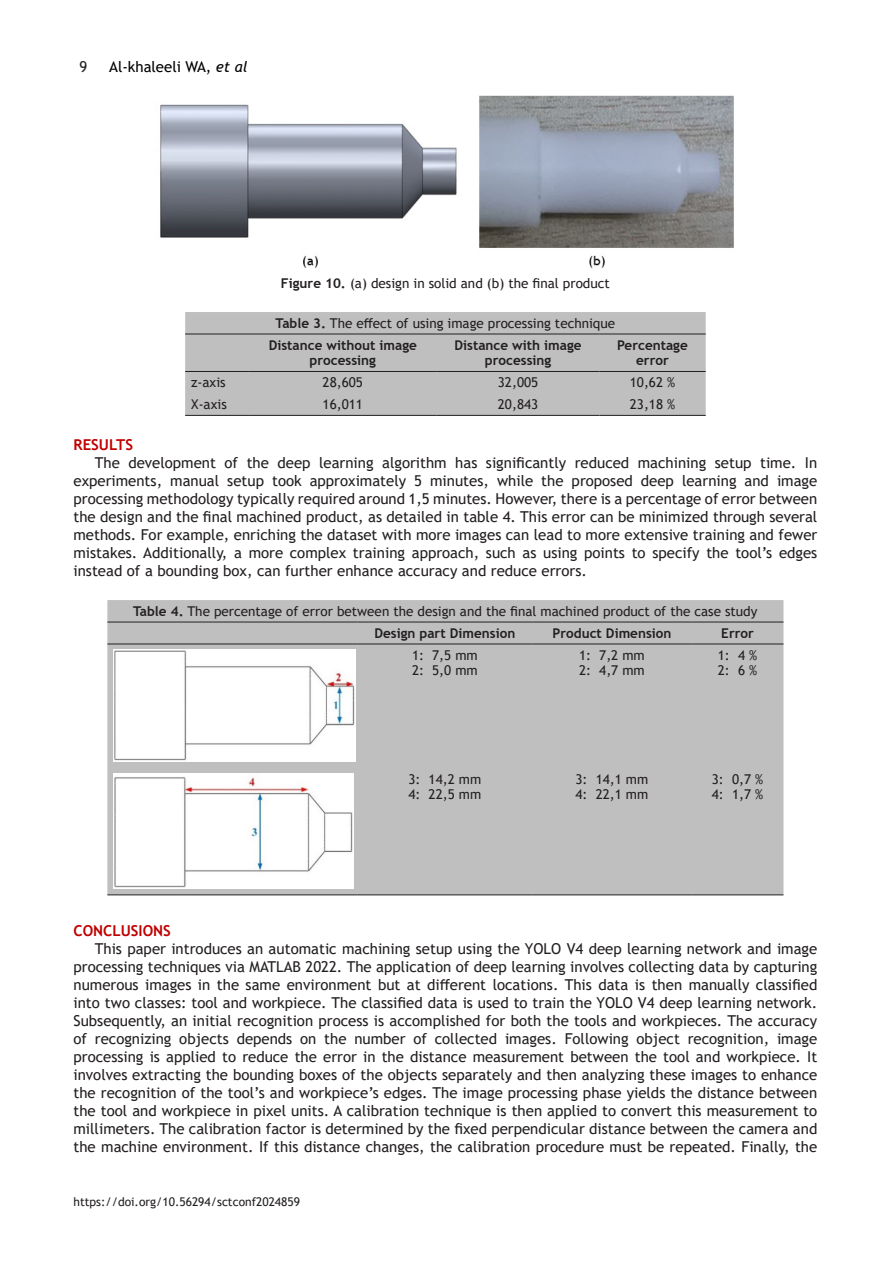
<style>
.page{position:relative;width:893px;height:1263px;background:#fff}
.page>*{position:absolute;margin:0;border:0;box-sizing:border-box;transform-origin:0 0}
.t1{font:15px/18px "Trebuchet MS";color:#231f20;text-align:justify}
.List_Paragraph{font:700 15px "Trebuchet MS";color:#c00000}
.t2{font:15px "Trebuchet MS";color:#000}
.List_Paragraph-2{font:13.5px "Trebuchet MS";color:#231f20}
.t3{font:700 13.5px/15.5px "Trebuchet MS";color:#231f20;text-align:center}
.t4{font:12px "Trebuchet MS";color:#231f20}
.s1{font-style:italic}
.s2{font-weight:700}
</style>
<div class="page">
<img style="left:160px;top:95px;width:574px;height:174px">
<div style="left:185px;top:312px;width:521px;height:103px;background:#bfbfbf"></div>
<hr style="left:185px;top:334px;width:64px;height:1px;background:#231f20">
<hr style="left:249px;top:334px;width:188px;height:1px;background:#231f20">
<hr style="left:437px;top:334px;width:162px;height:1px;background:#231f20">
<hr style="left:599px;top:334px;width:107px;height:1px;background:#231f20">
<hr style="left:185px;top:371px;width:64px;height:1px;background:#231f20">
<hr style="left:249px;top:371px;width:188px;height:1px;background:#231f20">
<hr style="left:437px;top:371px;width:162px;height:1px;background:#231f20">
<hr style="left:599px;top:371px;width:107px;height:1px;background:#231f20">
<hr style="left:185px;top:415px;width:64px;height:1px;background:#231f20">
<hr style="left:249px;top:415px;width:188px;height:1px;background:#231f20">
<hr style="left:437px;top:415px;width:162px;height:1px;background:#231f20">
<hr style="left:599px;top:415px;width:107px;height:1px;background:#231f20">
<div style="left:107px;top:600px;width:676px;height:294px;background:#bfbfbf"></div>
<hr style="left:107px;top:622px;width:251px;height:1px;background:#231f20">
<hr style="left:358px;top:622px;width:174px;height:1px;background:#231f20">
<hr style="left:532px;top:622px;width:160px;height:1px;background:#231f20">
<hr style="left:692px;top:622px;width:91px;height:1px;background:#231f20">
<hr style="left:107px;top:644px;width:251px;height:1px;background:#231f20">
<hr style="left:358px;top:644px;width:174px;height:1px;background:#231f20">
<hr style="left:532px;top:644px;width:160px;height:1px;background:#231f20">
<hr style="left:692px;top:644px;width:91px;height:1px;background:#231f20">
<hr style="left:107px;top:894px;width:251px;height:1px;background:#231f20">
<hr style="left:358px;top:894px;width:174px;height:1px;background:#231f20">
<hr style="left:532px;top:894px;width:160px;height:1px;background:#231f20">
<hr style="left:692px;top:894px;width:91px;height:1px;background:#231f20">
<img style="left:113px;top:650px;width:243px;height:112px">
<img style="left:113px;top:774px;width:241px;height:115px">
<p class="t1" style="left:80px;top:58px;width:9px">9</p>
<p class="t2" style="left:109px;top:57px;width:140px">Al-khaleeli WA, <span class="s1">et al</span></p>
<p class="List_Paragraph-2" style="left:281px;top:275px;width:330px"><span class="s2">Figure 10.</span> (a) design in solid and (b) the final product</p>
<p class="List_Paragraph-2" style="left:276px;top:315px;width:341px"><span class="s2">Table 3.</span> The effect of using image processing technique</p>
<p class="t3" style="left:269px;top:337px;width:150px">Distance without image processing</p>
<p class="t3" style="left:454px;top:337px;width:129px">Distance with image processing</p>
<p class="t3" style="left:617px;top:337px;width:72px">Percentage error</p>
<p class="List_Paragraph-2" style="left:191px;top:374px;width:36px">z-axis</p>
<p class="List_Paragraph-2" style="left:323px;top:374px;width:42px">28,605</p>
<p class="List_Paragraph-2" style="left:498px;top:374px;width:42px">32,005</p>
<p class="List_Paragraph-2" style="left:630px;top:374px;width:47px">10,62 %</p>
<p class="List_Paragraph-2" style="left:191px;top:396px;width:37px">X-axis</p>
<p class="List_Paragraph-2" style="left:323px;top:396px;width:42px">16,011</p>
<p class="List_Paragraph-2" style="left:498px;top:396px;width:42px">20,843</p>
<p class="List_Paragraph-2" style="left:630px;top:396px;width:47px">23,18 %</p>
<p class="List_Paragraph" style="left:74px;top:435px;width:61px">RESULTS</p>
<p class="t1" style="left:74px;top:454px;width:745px;text-indent:21px">The development of the deep learning algorithm has significantly reduced machining setup time. In experiments, manual setup took approximately 5 minutes, while the proposed deep learning and image processing methodology typically required around 1,5 minutes. However, there is a percentage of error between the design and the final machined product, as detailed in table 4. This error can be minimized through several methods. For example, enriching the dataset with more images can lead to more extensive training and fewer mistakes. Additionally, a more complex training approach, such as using points to specify the tool’s edges instead of a bounding box, can further enhance accuracy and reduce errors.</p>
<p class="List_Paragraph-2" style="left:133px;top:603px;width:626px"><span class="s2">Table 4.</span> The percentage of error between the design and the final machined product of the case study</p>
<p class="t3" style="left:374px;top:625px;width:142px">Design part Dimension</p>
<p class="t3" style="left:552px;top:625px;width:120px">Product Dimension</p>
<p class="t3" style="left:721px;top:625px;width:34px">Error</p>
<p class="List_Paragraph-2" style="left:412px;top:647px;width:67px">1: 7,5 mm</p>
<p class="List_Paragraph-2" style="left:412px;top:662px;width:67px">2: 5,0 mm</p>
<p class="List_Paragraph-2" style="left:579px;top:647px;width:67px">1: 7,2 mm</p>
<p class="List_Paragraph-2" style="left:579px;top:662px;width:67px">2: 4,7 mm</p>
<p class="List_Paragraph-2" style="left:718px;top:647px;width:41px">1: 4 %</p>
<p class="List_Paragraph-2" style="left:718px;top:662px;width:41px">2: 6 %</p>
<p class="List_Paragraph-2" style="left:408px;top:770px;width:74px">3: 14,2 mm</p>
<p class="List_Paragraph-2" style="left:408px;top:786px;width:74px">4: 22,5 mm</p>
<p class="List_Paragraph-2" style="left:576px;top:770px;width:74px">3: 14,1 mm</p>
<p class="List_Paragraph-2" style="left:576px;top:786px;width:74px">4: 22,1 mm</p>
<p class="List_Paragraph-2" style="left:712px;top:770px;width:53px">3: 0,7 %</p>
<p class="List_Paragraph-2" style="left:712px;top:786px;width:53px">4: 1,7 %</p>
<p class="List_Paragraph" style="left:74px;top:921px;width:99px">CONCLUSIONS</p>
<p class="t1" style="left:74px;top:940px;width:745px;text-indent:21px">This paper introduces an automatic machining setup using the YOLO V4 deep learning network and image processing techniques via MATLAB 2022. The application of deep learning involves collecting data by capturing numerous images in the same environment but at different locations. This data is then manually classified into two classes: tool and workpiece. The classified data is used to train the YOLO V4 deep learning network.<br>Subsequently, an initial recognition process is accomplished for both the tools and workpieces. The accuracy of recognizing objects depends on the number of collected images. Following object recognition, image processing is applied to reduce the error in the distance measurement between the tool and workpiece. It involves extracting the bounding boxes of the objects separately and then analyzing these images to enhance the recognition of the tool’s and workpiece’s edges. The image processing phase yields the distance between the tool and workpiece in pixel units. A calibration technique is then applied to convert this measurement to millimeters. The calibration factor is determined by the fixed perpendicular distance between the camera and the machine environment. If this distance changes, the calibration procedure must be repeated. Finally, the</p>
<p class="t4" style="left:74px;top:1194px;width:228px">https://doi.org/10.56294/sctconf2024859</p>
</div>
